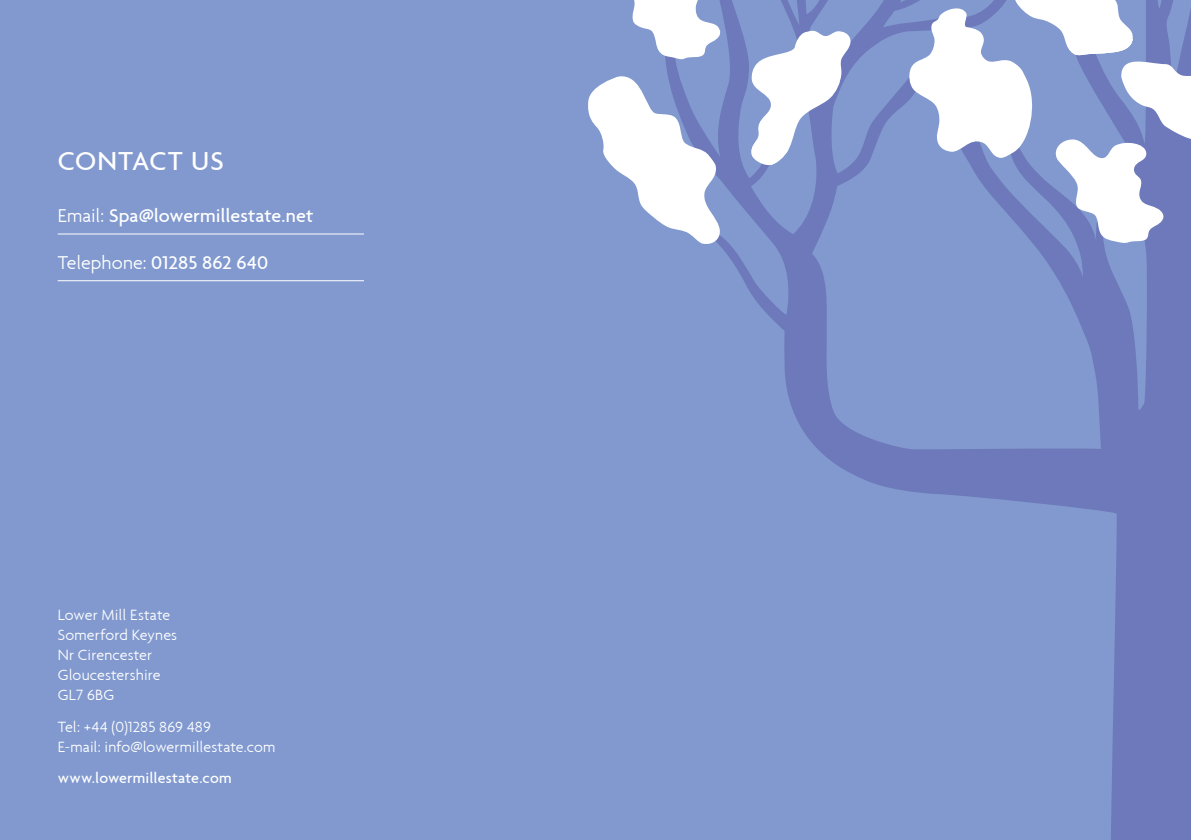
<style>
.page{position:relative;width:1191px;height:840px;background:#fff}
.page>*{position:absolute;margin:0;border:0;box-sizing:border-box;transform-origin:0 0}
.t1{font:500 28px "Agenda";letter-spacing:.04em;color:#fff}
.t2{font:500 20px "Agenda";color:#fff}
.t3{font:300 16px/20px "Agenda";letter-spacing:.005em;color:#fff}
.t4{font:500 16px "Agenda";letter-spacing:.005em;color:#fff}
.s1{font-weight:300}
</style>
<div class="page">
<div style="left:0;top:0;width:1191px;height:839px;background:#8199cf"></div>
<svg style="left:665px;top:0;width:526px;height:839px"></svg>
<svg style="left:987px;top:459px;width:19px;height:2px"></svg>
<svg style="left:749px;top:30px;width:102px;height:136px"></svg>
<svg style="left:632px;top:0;width:88px;height:60px"></svg>
<svg style="left:588px;top:76px;width:132px;height:169px"></svg>
<svg style="left:907px;top:0;width:284px;height:243px"></svg>
<hr style="left:58px;top:233px;width:306px;height:1px;background:#fff">
<hr style="left:58px;top:280px;width:306px;height:1px;background:#fff">
<h1 class="t1" style="left:58px;top:144px;width:168px">CONTACT US</h1>
<p class="t2" style="left:58px;top:204px;width:257px"><span class="s1">Email:</span> Spa@lowermillestate.net</p>
<p class="t2" style="left:58px;top:250px;width:212px"><span class="s1">Telephone:</span> 01285 862 640</p>
<p class="t3" style="left:58px;top:604px;width:121px">Lower Mill Estate<br>Somerford Keynes<br>Nr Cirencester<br>Gloucestershire<br>GL7 6BG</p>
<p class="t3" style="left:58px;top:716px;width:219px">Tel: +44 (0)1285 869 489<br>E-mail: info@lowermillestate.com</p>
<p class="t4" style="left:58px;top:767px;width:175px">www.lowermillestate.com</p>
</div>
